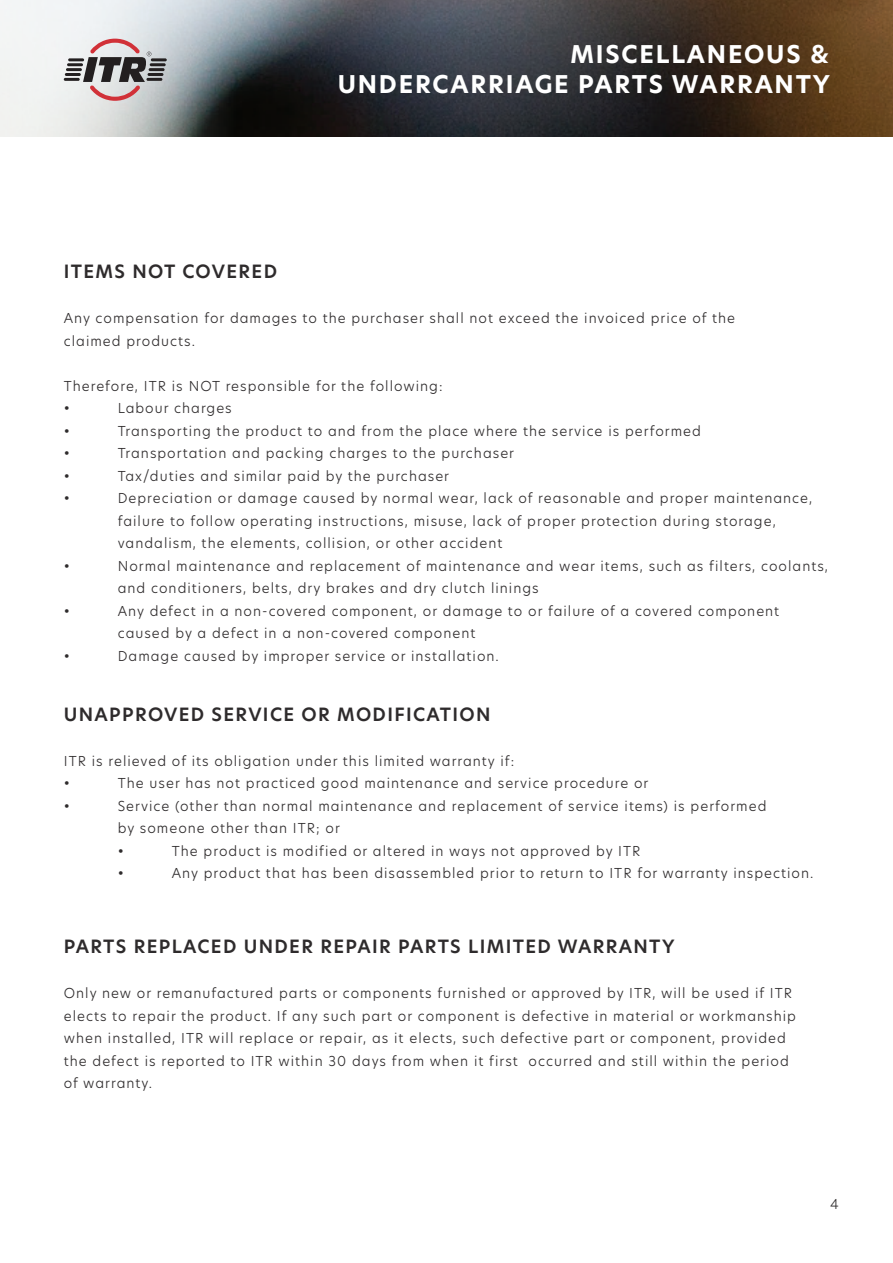
<style>
.page{position:relative;width:893px;height:1263px;background:#fff}
.page>*{position:absolute;margin:0;border:0;box-sizing:border-box;transform-origin:0 0}
.t1{font:700 24px/30px "Hero New";letter-spacing:.075em;color:#fff;text-align:right}
.t2{font:600 18px "Hero New";letter-spacing:.075em;color:#2e2b2c}
.t3{font:300 13.5px/22.5px "Hero New";letter-spacing:.075em;color:#2e2b2c}
</style>
<div class="page">
<img style="left:0;top:0;width:893px;height:136px">
<svg style="left:64px;top:39px;width:103px;height:62px;background:#b1a7a9"></svg>
<h1 class="t1" style="left:338px;top:39px;width:494px">MISCELLANEOUS &amp;<br>UNDERCARRIAGE PARTS WARRANTY</h1>
<h2 class="t2" style="left:64px;top:259px;width:215px">ITEMS NOT COVERED</h2>
<p class="t3" style="left:64px;top:307px;width:673px">Any compensation for damages to the purchaser shall not exceed the invoiced price of the claimed products.</p>
<p class="t3" style="left:64px;top:374px;width:380px">Therefore, ITR is NOT responsible for the following: •</p>
<p class="t3" style="left:118px;top:397px;width:116px">Labour charges</p>
<p class="t3" style="left:64px;top:419px;width:8px">•</p>
<p class="t3" style="left:118px;top:419px;width:585px">Transporting the product to and from the place where the service is performed</p>
<p class="t3" style="left:64px;top:442px;width:8px">•</p>
<p class="t3" style="left:118px;top:442px;width:398px">Transportation and packing charges to the purchaser</p>
<p class="t3" style="left:64px;top:464px;width:8px">•</p>
<p class="t3" style="left:118px;top:464px;width:333px">Tax/duties and similar paid by the purchaser</p>
<p class="t3" style="left:64px;top:487px;width:8px">•</p>
<p class="t3" style="left:118px;top:487px;width:696px">Depreciation or damage caused by normal wear, lack of reasonable and proper maintenance, failure to follow operating instructions, misuse, lack of proper protection during storage, vandalism, the elements, collision, or other accident</p>
<p class="t3" style="left:64px;top:554px;width:8px">•</p>
<p class="t3" style="left:118px;top:554px;width:712px">Normal maintenance and replacement of maintenance and wear items, such as filters, coolants, and conditioners, belts, dry brakes and dry clutch linings</p>
<p class="t3" style="left:64px;top:599px;width:8px">•</p>
<p class="t3" style="left:118px;top:599px;width:663px">Any defect in a non-covered component, or damage to or failure of a covered component caused by a defect in a non-covered component</p>
<p class="t3" style="left:64px;top:644px;width:8px">•</p>
<p class="t3" style="left:118px;top:644px;width:383px">Damage caused by improper service or installation.</p>
<h2 class="t2" style="left:64px;top:702px;width:428px">UNAPPROVED SERVICE OR MODIFICATION</h2>
<p class="t3" style="left:64px;top:749px;width:452px">ITR is relieved of its obligation under this limited warranty if: •</p>
<p class="t3" style="left:118px;top:772px;width:532px">The user has not practiced good maintenance and service procedure or</p>
<p class="t3" style="left:64px;top:794px;width:8px">•</p>
<p class="t3" style="left:118px;top:794px;width:650px">Service (other than normal maintenance and replacement of service items) is performed by someone other than ITR; or<br>•</p>
<p class="t3" style="left:172px;top:839px;width:470px">The product is modified or altered in ways not approved by ITR</p>
<p class="t3" style="left:118px;top:862px;width:8px">•</p>
<p class="t3" style="left:172px;top:862px;width:643px">Any product that has been disassembled prior to return to ITR for warranty inspection.</p>
<h2 class="t2" style="left:64px;top:934px;width:612px">PARTS REPLACED UNDER REPAIR PARTS LIMITED WARRANTY</h2>
<p class="t3" style="left:64px;top:982px;width:734px">Only new or remanufactured parts or components furnished or approved by ITR, will be used if ITR elects to repair the product. If any such part or component is defective in material or workmanship when installed, ITR will replace or repair, as it elects, such defective part or component, provided the defect is reported to ITR within 30 days from when it first occurred and still within the period of warranty.</p>
<p class="t3" style="left:830px;top:1192px;width:10px">4</p>
</div>
